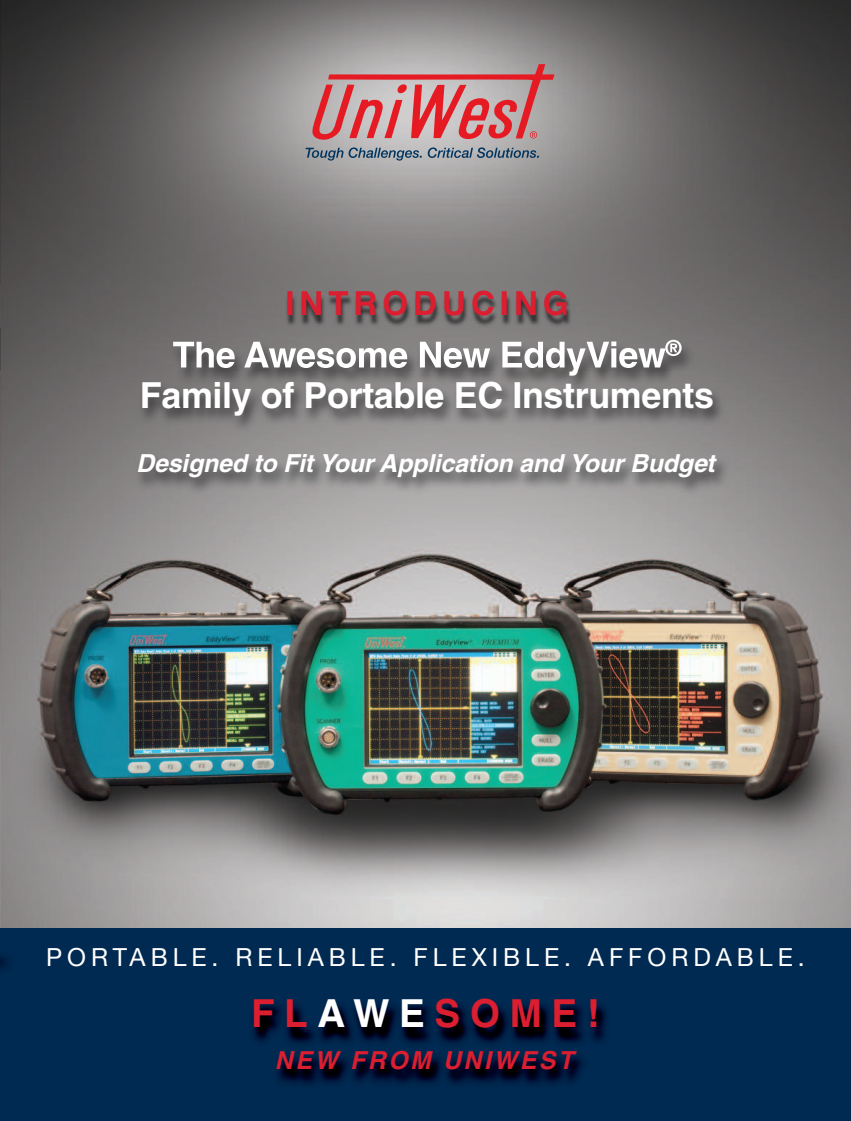
<style>
.page{position:relative;width:851px;height:1121px;background:#fff}
.page>*{position:absolute;margin:0;border:0;box-sizing:border-box;transform-origin:0 0}
.t1{font:700 38.7px "Helvetica";letter-spacing:.25em;color:#db1e30}
.t2{font:700 35.85px "Helvetica";letter-spacing:-.01em;color:#fff}
.t3{font:700 33.15px "Helvetica";letter-spacing:.15em;color:#db1e30}
.t4{font:italic 700 24.9px "Helvetica";letter-spacing:-.005em;color:#fff}
.t5{font:24.9px "Helvetica Neue";letter-spacing:.2em;color:#fff}
.t6{font:italic 700 24.9px "Helvetica";letter-spacing:.105em;color:#db1e30}
.s1{color:#fff}
</style>
<div class="page">
<img style="left:0;top:0;width:850px;height:928px">
<div style="left:0;top:928px;width:850px;height:192px;background:#002a51"></div>
<img style="left:0;top:286px;width:850px;height:301px">
<svg style="left:0;top:953px;width:5px;height:9px"></svg>
<img style="left:253px;top:1004px;width:353px;height:80px">
<svg style="left:305px;top:147px;width:117px;height:14px;background:#84909c"></svg>
<svg style="left:428px;top:147px;width:111px;height:11px"></svg>
<svg style="left:312px;top:64px;width:242px;height:77px;background:#c8878a"></svg>
<img style="left:0;top:329px;width:850px;height:41px">
<img style="left:173px;top:342px;width:412px;height:28px">
<img style="left:665px;top:340px;width:16px;height:16px">
<p class="t3" style="left:285px;top:291px;width:285px">INTRODUCING</p>
<p class="t2" style="left:140px;top:382px;width:575px">Family of Portable EC Instruments</p>
<p class="t4" style="left:136px;top:454px;width:580px">Designed to Fit Your Application and Your Budget</p>
<p class="t5" style="left:46px;top:942px;width:760px">PORTABLE. RELIABLE. FLExIBLE. AFFORDABLE.</p>
<p class="t1" style="left:251px;top:999px;width:350px">FL<span class="s1">AWE</span>SOME!</p>
<p class="t6" style="left:275px;top:1050px;width:300px">NEW FROM UNIWEST</p>
</div>
